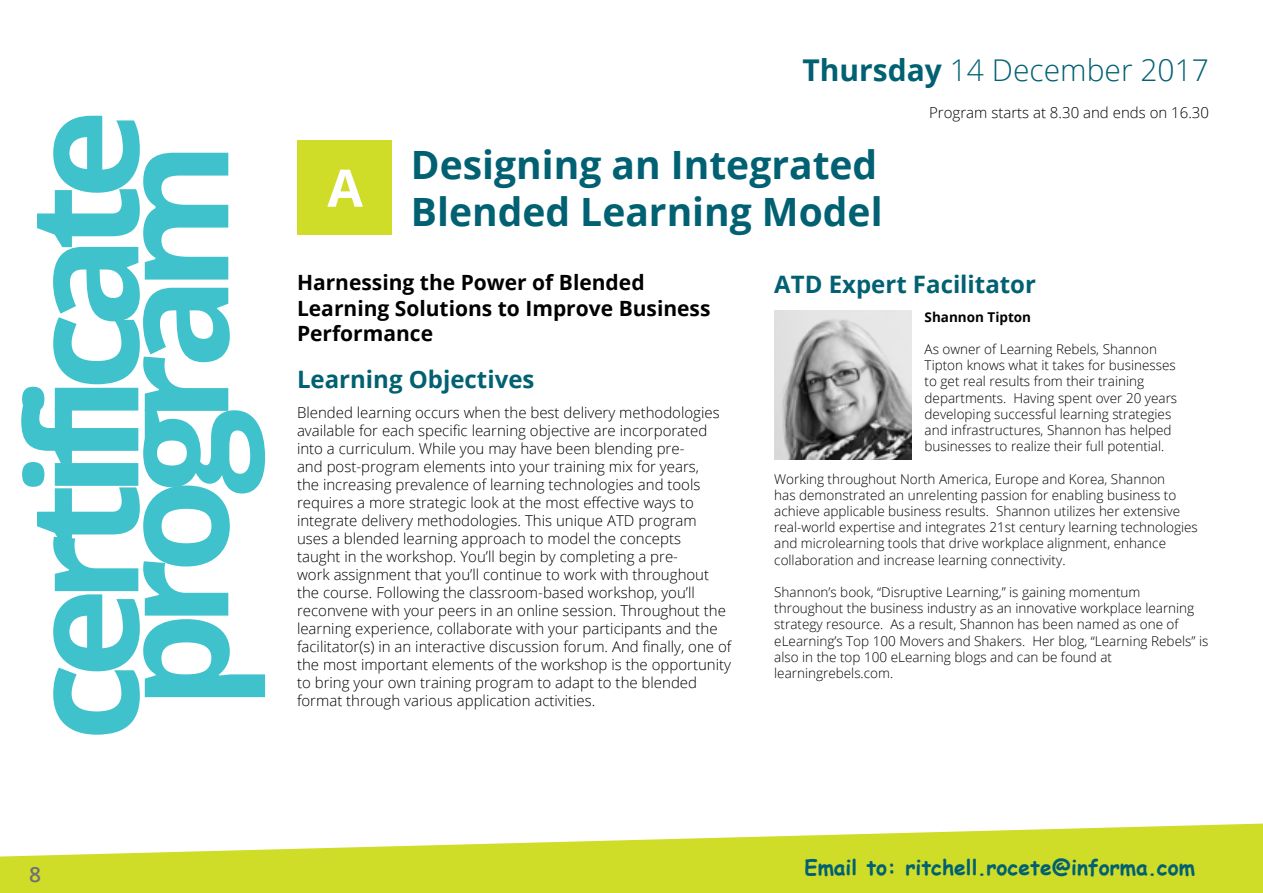
<style>
.page{position:relative;width:1263px;height:893px;background:#fff}
.page>*{position:absolute;margin:0;border:0;box-sizing:border-box;transform-origin:0 0}
.t1{font:700 153px "Open Sans";letter-spacing:-.1em;color:#40c2cc}
.t2{font:700 51.75px "Open Sans";color:#fff}
.t3{font:700 39px/46.8px "Open Sans";color:#016172}
.t4{font:300 30px "Open Sans";color:#016172}
.t5{font:700 24px "Open Sans";color:#016172}
.t6{font:700 21px/25.2px "Open Sans";color:#000}
.t7{font:700 21px "Comic Sans MS";color:#016172}
.t8{font:600 21px "Open Sans";color:#717073}
.t9{font:300 15px/18px "Open Sans";color:#000}
.t10{font:300 13.5px/16.2px "Open Sans";color:#000}
.t11{font:700 13.5px "Open Sans";color:#000}
.s1{font-weight:700}
</style>
<div class="page">
<img style="left:774px;top:311px;width:138px;height:148px">
<div style="left:297px;top:140px;width:94px;height:95px;background:#d0dd28"></div>
<svg style="left:0;top:824px;width:1263px;height:69px;fill:#d0dd28"></svg>
<h1 class="t1" style="left:-25px;top:741px;width:634px;rotate:-90deg">certificate</h1>
<h1 class="t1" style="left:65px;top:709px;width:569px;rotate:-90deg">program</h1>
<h2 class="t2" style="left:327px;top:151px;width:37px">A</h2>
<h3 class="t4" style="left:802px;top:50px;width:408px"><span class="s1">Thursday</span> 14 December 2017</h3>
<p class="t9" style="left:929px;top:103px;width:281px">Program starts at 8.30 and ends on 16.30</p>
<h3 class="t3" style="left:411px;top:140px;width:473px">Designing an Integrated<br>Blended Learning Model</h3>
<h3 class="t6" style="left:297px;top:270px;width:415px">Harnessing the Power of Blended<br>Learning Solutions to Improve Business<br>Performance</h3>
<h3 class="t5" style="left:297px;top:362px;width:239px">Learning Objectives</h3>
<p class="t9" style="left:297px;top:403px;width:436px">Blended learning occurs when the best delivery methodologies available for each specific learning objective are incorporated into a curriculum. While you may have been blending pre-<br>and post-program elements into your training mix for years,<br>the increasing prevalence of learning technologies and tools requires a more strategic look at the most effective ways to integrate delivery methodologies. This unique ATD program uses a blended learning approach to model the concepts<br>taught in the workshop. You’ll begin by completing a pre-<br>work assignment that you’ll continue to work with throughout the course. Following the classroom-based workshop, you’ll reconvene with your peers in an online session. Throughout the learning experience, collaborate with your participants and the facilitator(s) in an interactive discussion forum. And finally, one of the most important elements of the workshop is the opportunity to bring your own training program to adapt to the blended format through various application activities.</p>
<h3 class="t5" style="left:774px;top:267px;width:263px">ATD Expert Facilitator</h3>
<p class="t11" style="left:924px;top:307px;width:108px">Shannon Tipton</p>
<p class="t10" style="left:924px;top:341px;width:254px">As owner of Learning Rebels, Shannon Tipton knows what it takes for businesses to get real results from their training departments. Having spent over 20 years developing successful learning strategies and infrastructures, Shannon has helped businesses to realize their full potential.</p>
<p class="t10" style="left:774px;top:470px;width:425px">Working throughout North America, Europe and Korea, Shannon<br>has demonstrated an unrelenting passion for enabling business to achieve applicable business results. Shannon utilizes her extensive real-world expertise and integrates 21st century learning technologies and microlearning tools that drive workplace alignment, enhance collaboration and increase learning connectivity.</p>
<p class="t10" style="left:774px;top:584px;width:436px">Shannon’s book, “Disruptive Learning,” is gaining momentum throughout the business industry as an innovative workplace learning strategy resource. As a result, Shannon has been named as one of eLearning’s Top 100 Movers and Shakers. Her blog, “Learning Rebels” is also in the top 100 eLearning blogs and can be found at learningrebels.com.</p>
<h3 class="t8" style="left:29px;top:860px;width:13px">8</h3>
<h3 class="t7" style="left:804px;top:852px;width:392px">Email to: ritchell.rocete@informa.com</h3>
</div>
